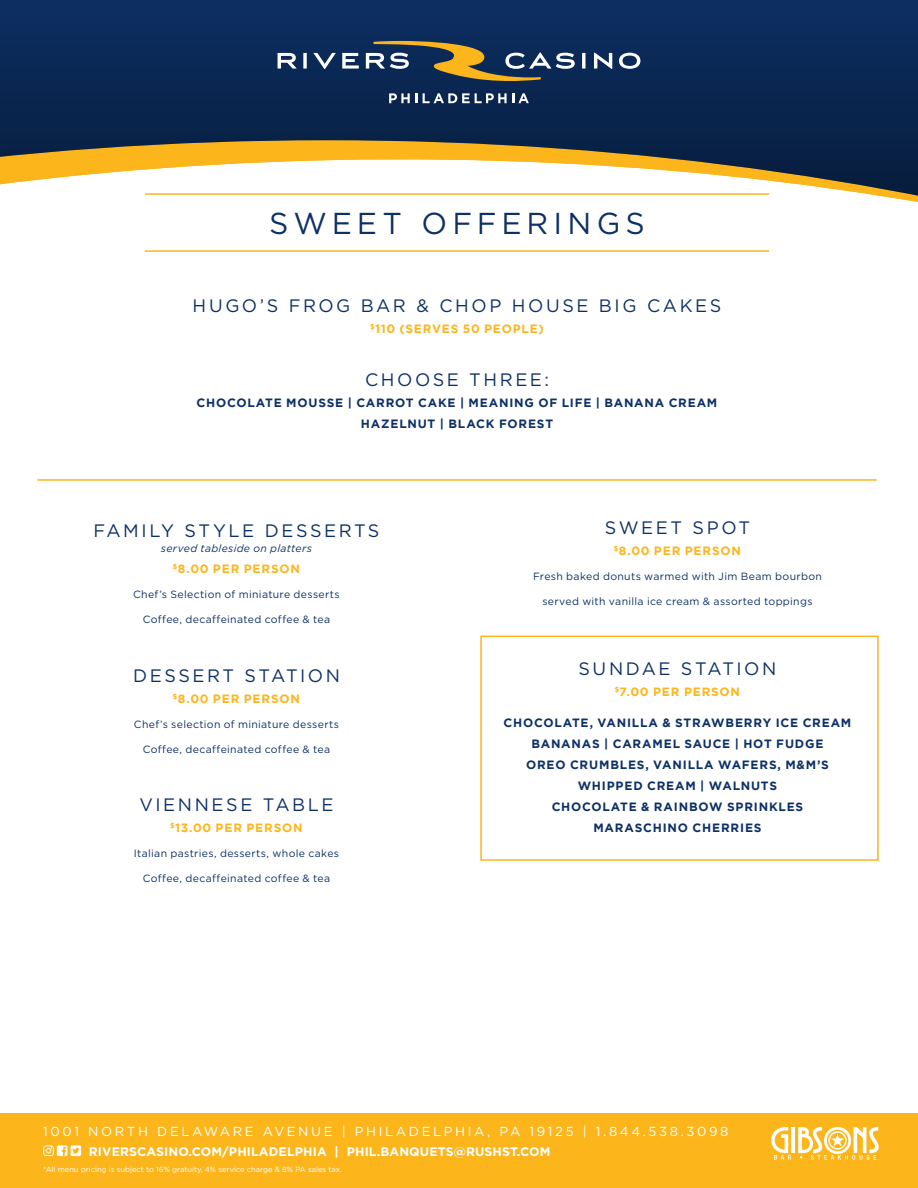
<style>
.page{position:relative;width:918px;height:1188px;background:#fff}
.page>*{position:absolute;margin:0;border:0;box-sizing:border-box;transform-origin:0 0}
.t1{font:30.15px "Gotham";letter-spacing:.165em;color:#0d3166}
.t2{font:18px "Gotham";letter-spacing:.14em;color:#0d3166}
.t3{font:13.05px "Gotham";letter-spacing:.2em;color:#fff}
.t4{font:700 12.3px "Gotham";letter-spacing:.01em;color:#fff}
.t5{font:700 12px/21px "Gotham";letter-spacing:.065em;color:#0d3166;text-align:center}
.t6{font:700 12px "Gotham";letter-spacing:.065em;color:#fcb61c}
.t7{font:10.5px "Gotham";letter-spacing:.03em;color:#0d3166}
.t8{font:italic 10.5px "Gotham";letter-spacing:.03em;color:#0d3166}
.t9{font:7.5px "Gotham";color:#fff}
</style>
<div class="page">
<div style="left:0;top:1113px;width:918px;height:75px;background:#fcb61c"></div>
<hr style="left:791px;top:1127px;width:4px;height:26px;background:#fff">
<svg style="left:771px;top:1127px;width:20px;height:33px"></svg>
<svg style="left:798px;top:1127px;width:81px;height:33px"></svg>
<svg style="left:43px;top:1145px;width:38px;height:11px"></svg>
<div style="left:480px;top:636px;width:399px;height:225px;border:2px solid #fcb61c"></div>
<hr style="left:37px;top:479px;width:840px;height:2px;background:#fcb61c">
<svg style="left:0;top:0;width:918px;height:252px"></svg>
<svg style="left:278px;top:53px;width:19px;height:16px"></svg>
<svg style="left:303px;top:53px;width:4px;height:16px"></svg>
<svg style="left:313px;top:53px;width:23px;height:16px"></svg>
<svg style="left:342px;top:53px;width:17px;height:16px"></svg>
<svg style="left:366px;top:41px;width:209px;height:40px;background:#4e575a"></svg>
<svg style="left:582px;top:53px;width:3px;height:16px"></svg>
<svg style="left:594px;top:53px;width:18px;height:16px"></svg>
<svg style="left:619px;top:53px;width:21px;height:16px"></svg>
<svg style="left:389px;top:93px;width:28px;height:10px"></svg>
<svg style="left:423px;top:93px;width:106px;height:10px"></svg>
<hr style="left:145px;top:250px;width:624px;height:2px;background:#fcb61c">
<hr style="left:145px;top:193px;width:624px;height:2px;background:#fcb61c">
<h1 class="t1" style="left:269px;top:206px;width:377px">SWEET OFFERINGS</h1>
<h2 class="t2" style="left:193px;top:296px;width:530px">HUGO’S FROG BAR &amp; CHOP HOUSE BIG CAKES</h2>
<p class="t6" style="left:370px;top:321px;width:175px"><sup>$</sup>110 (SERVES 50 PEOPLE)</p>
<h2 class="t2" style="left:365px;top:369px;width:185px">CHOOSE THREE:</h2>
<p class="t5" style="left:197px;top:392px;width:522px">CHOCOLATE MOUSSE | CARROT CAKE | MEANING OF LIFE | BANANA CREAM<br>HAZELNUT | BLACK FOREST</p>
<h2 class="t2" style="left:93px;top:520px;width:288px">FAMILY STYLE DESSERTS</h2>
<p class="t8" style="left:161px;top:542px;width:153px">served tableside on platters</p>
<p class="t6" style="left:173px;top:561px;width:128px"><sup>$</sup>8.00 PER PERSON</p>
<p class="t7" style="left:133px;top:588px;width:208px">Chef’s Selection of miniature desserts</p>
<p class="t7" style="left:143px;top:613px;width:189px">Coffee, decaffeinated coffee &amp; tea</p>
<h2 class="t2" style="left:133px;top:665px;width:208px">DESSERT STATION</h2>
<p class="t6" style="left:173px;top:691px;width:128px"><sup>$</sup>8.00 PER PERSON</p>
<p class="t7" style="left:134px;top:718px;width:207px">Chef’s selection of miniature desserts</p>
<p class="t7" style="left:143px;top:743px;width:189px">Coffee, decaffeinated coffee &amp; tea</p>
<h2 class="t2" style="left:140px;top:795px;width:195px">VIENNESE TABLE</h2>
<p class="t6" style="left:170px;top:821px;width:134px"><sup>$</sup>13.00 PER PERSON</p>
<p class="t7" style="left:134px;top:848px;width:207px">Italian pastries, desserts, whole cakes</p>
<p class="t7" style="left:143px;top:873px;width:189px">Coffee, decaffeinated coffee &amp; tea</p>
<h2 class="t2" style="left:605px;top:518px;width:147px">SWEET SPOT</h2>
<p class="t6" style="left:614px;top:544px;width:128px"><sup>$</sup>8.00 PER PERSON</p>
<p class="t7" style="left:533px;top:571px;width:290px">Fresh baked donuts warmed with Jim Beam bourbon</p>
<p class="t7" style="left:542px;top:596px;width:272px">served with vanilla ice cream &amp; assorted toppings</p>
<h2 class="t2" style="left:579px;top:658px;width:199px">SUNDAE STATION</h2>
<p class="t6" style="left:615px;top:684px;width:127px"><sup>$</sup>7.00 PER PERSON</p>
<p class="t5" style="left:504px;top:711px;width:349px">CHOCOLATE, VANILLA &amp; STRAWBERRY ICE CREAM<br>BANANAS | CARAMEL SAUCE | HOT FUDGE<br>OREO CRUMBLES, VANILLA WAFERS, M&amp;M’S<br>WHIPPED CREAM | WALNUTS<br>CHOCOLATE &amp; RAINBOW SPRINKLES<br>MARASCHINO CHERRIES</p>
<p class="t3" style="left:43px;top:1125px;width:687px">1001 NORTH DELAWARE AVENUE | PHILADELPHIA, PA 19125 | 1.844.538.3098</p>
<p class="t4" style="left:89px;top:1145px;width:463px">RIVERSCASINO.COM/PHILADELPHIA | PHIL.BANQUETS@RUSHST.COM</p>
<p class="t9" style="left:43px;top:1165px;width:300px">*All menu pricing is subject to 16% gratuity, 4% service charge &amp; 8% PA sales tax.</p>
</div>
